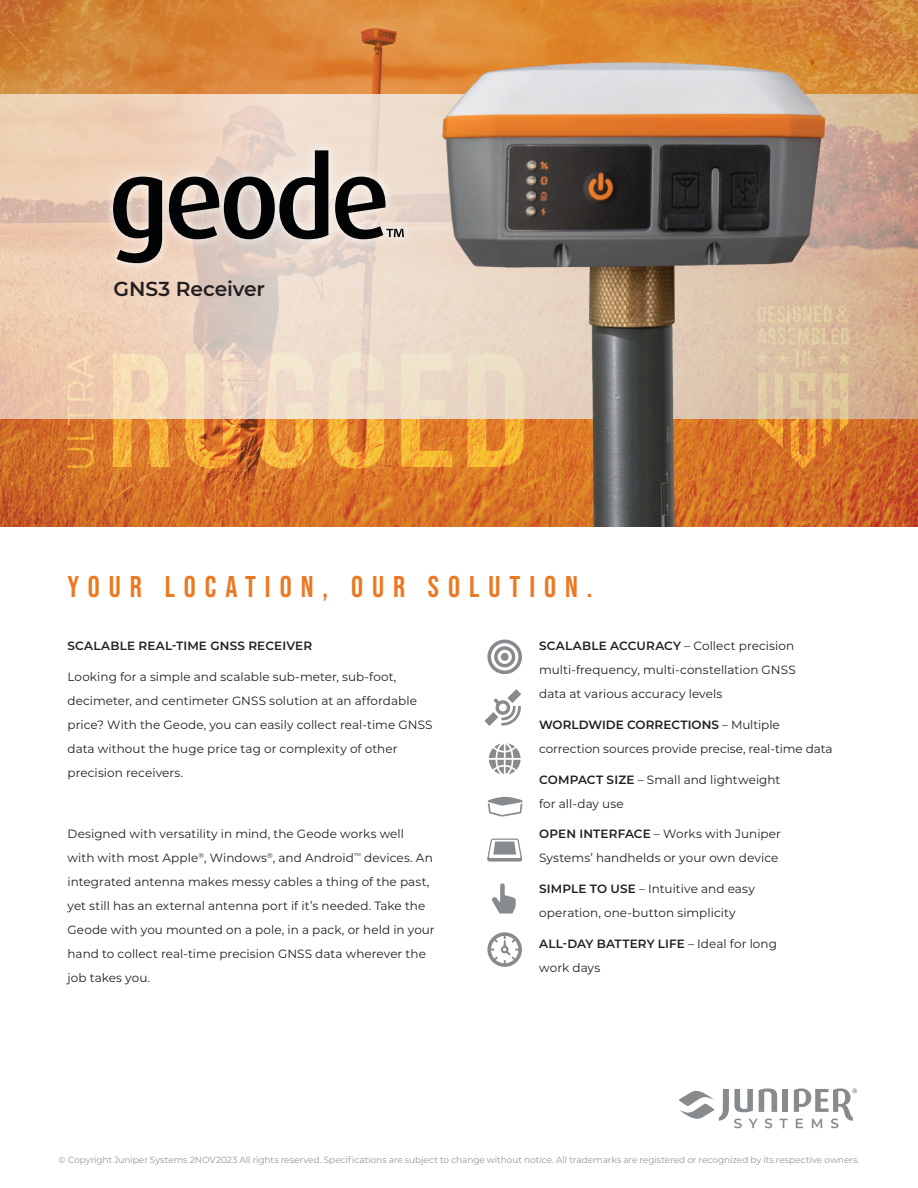
<style>
.page{position:relative;width:918px;height:1188px;background:#fff}
.page>*{position:absolute;margin:0;border:0;box-sizing:border-box;transform-origin:0 0}
.t1{font:30px "Bebas Neue";letter-spacing:.3em;color:#eb7923}
.t2{font:600 20.25px "Montserrat";letter-spacing:-.005em;color:#231f20}
.t3{font:12px/24px "Montserrat";letter-spacing:.005em;color:#231f20}
.t4{font:600 12px "Montserrat";letter-spacing:.015em;color:#231f20}
.t5{font:9px "Montserrat";letter-spacing:-.005em;color:#949698}
.s1{font-weight:600}
</style>
<div class="page">
<svg style="left:0;top:0;width:918px;height:526px;background:#d47a31"></svg>
<svg style="left:113px;top:418px;width:57px;height:49px;background:#eb9e37"></svg>
<svg style="left:185px;top:418px;width:56px;height:51px;background:#e48d32"></svg>
<svg style="left:258px;top:418px;width:55px;height:51px;background:#ea9e39"></svg>
<svg style="left:329px;top:418px;width:55px;height:51px;background:#ec9f36"></svg>
<svg style="left:401px;top:418px;width:8px;height:49px"></svg>
<svg style="left:67px;top:448px;width:27px;height:20px"></svg>
<svg style="left:67px;top:418px;width:26px;height:22px"></svg>
<svg style="left:0;top:94px;width:918px;height:324px;background:#e6cab3"></svg>
<img style="left:409px;top:17px;width:440px;height:509px">
<div style="left:102px;top:139px;width:312px;height:135px;background:#fff;opacity:.75"></div>
<svg style="left:113px;top:177px;width:49px;height:86px;background:#6a605a"></svg>
<svg style="left:169px;top:150px;width:159px;height:89px;background:#928781"></svg>
<svg style="left:335px;top:177px;width:69px;height:62px;background:#918983"></svg>
<svg style="left:487px;top:639px;width:35px;height:36px"></svg>
<svg style="left:484px;top:689px;width:39px;height:278px"></svg>
<svg style="left:679px;top:1088px;width:109px;height:40px"></svg>
<svg style="left:794px;top:1088px;width:63px;height:40px"></svg>
<p class="t2" style="left:114px;top:275px;width:153px">GNS3 Receiver</p>
<p class="t1" style="left:68px;top:570px;width:527px">YOUR LOCATION, OUR SOLUTION.</p>
<p class="t4" style="left:68px;top:637px;width:246px">SCALABLE REAL-TIME GNSS RECEIVER</p>
<p class="t3" style="left:68px;top:664px;width:367px">Looking for a simple and scalable sub-meter, sub-foot, decimeter, and centimeter GNSS solution at an affordable price? With the Geode, you can easily collect real-time GNSS data without the huge price tag or complexity of other precision receivers.</p>
<p class="t3" style="left:68px;top:822px;width:369px">Designed with versatility in mind, the Geode works well<br>with with most Apple<sup>®</sup>, Windows<sup>®</sup>, and Android<sup>™</sup> devices. An integrated antenna makes messy cables a thing of the past, yet still has an external antenna port if it’s needed. Take the Geode with you mounted on a pole, in a pack, or held in your hand to collect real-time precision GNSS data wherever the job takes you.</p>
<p class="t3" style="left:539px;top:633px;width:258px"><span class="s1">SCALABLE ACCURACY</span> – Collect precision multi-frequency, multi-constellation GNSS data at various accuracy levels</p>
<p class="t3" style="left:539px;top:712px;width:295px"><span class="s1">WORLDWIDE CORRECTIONS</span> – Multiple correction sources provide precise, real-time data</p>
<p class="t3" style="left:539px;top:767px;width:243px"><span class="s1">COMPACT SIZE</span> – Small and lightweight for all-day use</p>
<p class="t3" style="left:539px;top:822px;width:243px"><span class="s1">OPEN INTERFACE</span> – Works with Juniper<br>Systems’ handhelds or your own device</p>
<p class="t3" style="left:539px;top:876px;width:217px"><span class="s1">SIMPLE TO USE</span> – Intuitive and easy operation, one-button simplicity</p>
<p class="t3" style="left:539px;top:931px;width:239px"><span class="s1">ALL-DAY BATTERY LIFE</span> – Ideal for long work days</p>
<p class="t5" style="left:58px;top:1154px;width:803px">© Copyright Juniper Systems 2NOV2023 All rights reserved. Specifications are subject to change without notice. All trademarks are registered or recognized by its respective owners.</p>
</div>
